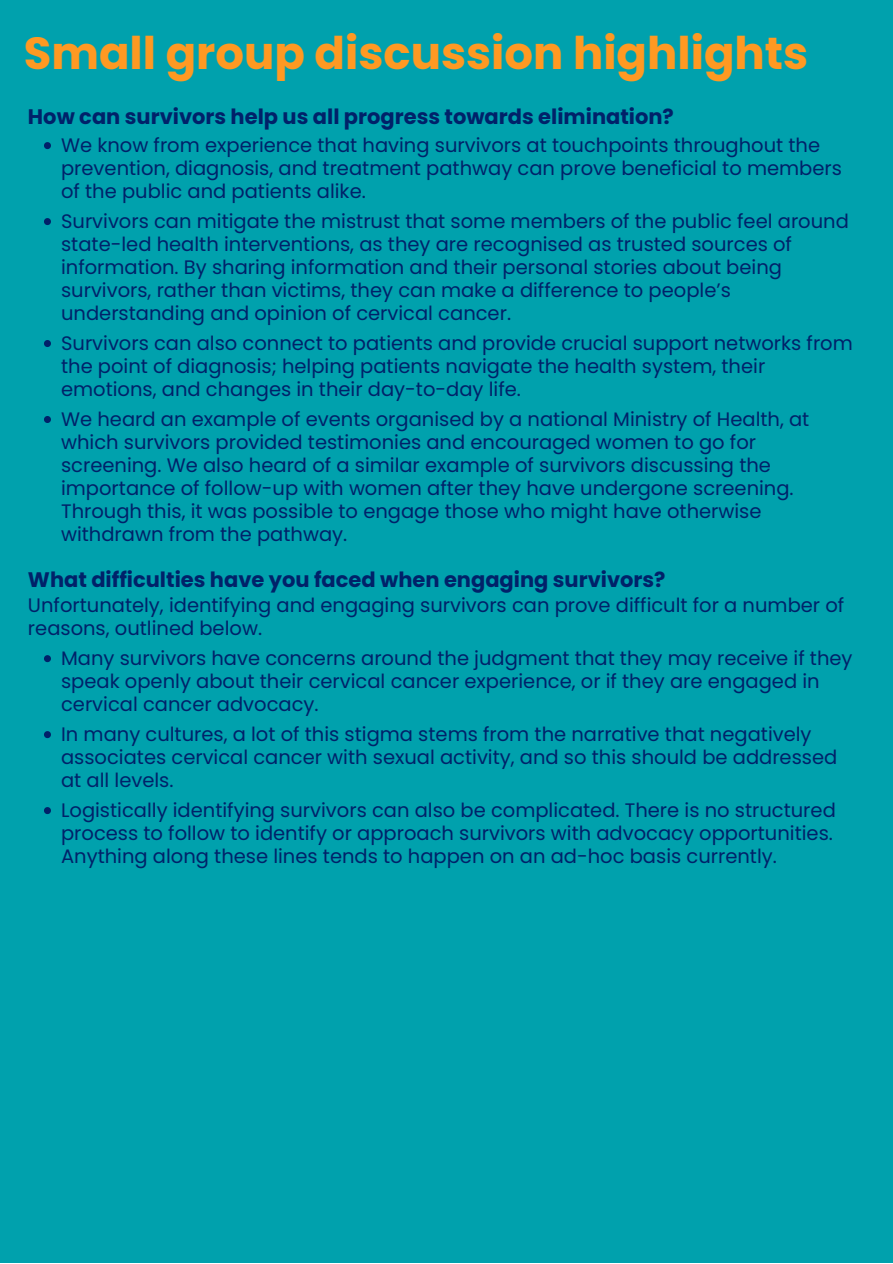
<style>
.page{position:relative;width:893px;height:1264px;background:#fff}
.page>*{position:absolute;margin:0;border:0;box-sizing:border-box;transform-origin:0 0}
.t1{font:700 45px "Poppins";color:#f92}
.t2{font:700 21px "Poppins";color:#012169}
.t3{font:19.5px/23px "Poppins";color:#012169}
</style>
<div class="page">
<div style="left:0;top:0;width:892px;height:1262px;background:#00a1ad"></div>
<svg style="left:44px;top:142px;width:7px;height:7px"></svg>
<svg style="left:44px;top:218px;width:7px;height:7px"></svg>
<svg style="left:44px;top:340px;width:7px;height:7px"></svg>
<svg style="left:44px;top:416px;width:7px;height:7px"></svg>
<svg style="left:44px;top:655px;width:7px;height:7px"></svg>
<svg style="left:44px;top:731px;width:7px;height:7px"></svg>
<svg style="left:44px;top:807px;width:7px;height:7px"></svg>
<p class="t1" style="left:24px;top:22px;width:786px">Small group discussion highlights</p>
<p class="t2" style="left:28px;top:102px;width:647px">How can survivors help us all progress towards elimination?</p>
<p class="t3" style="left:61px;top:134px;width:782px">We know from experience that having survivors at touchpoints throughout the prevention, diagnosis, and treatment pathway can prove beneficial to members of the public and patients alike.</p>
<p class="t3" style="left:61px;top:210px;width:789px">Survivors can mitigate the mistrust that some members of the public feel around state-led health interventions, as they are recognised as trusted sources of information. By sharing information and their personal stories about being survivors, rather than victims, they can make a difference to people’s understanding and opinion of cervical cancer.</p>
<p class="t3" style="left:61px;top:332px;width:793px">Survivors can also connect to patients and provide crucial support networks from the point of diagnosis; helping patients navigate the health system, their emotions, and changes in their day-to-day life.</p>
<p class="t3" style="left:61px;top:407px;width:749px">We heard an example of events organised by a national Ministry of Health, at which survivors provided testimonies and encouraged women to go for screening. We also heard of a similar example of survivors discussing the importance of follow-up with women after they have undergone screening.<br>Through this, it was possible to engage those who might have otherwise withdrawn from the pathway.</p>
<p class="t2" style="left:28px;top:565px;width:639px">What difficulties have you faced when engaging survivors?</p>
<p class="t3" style="left:28px;top:594px;width:817px">Unfortunately, identifying and engaging survivors can prove difficult for a number of reasons, outlined below.</p>
<p class="t3" style="left:61px;top:647px;width:793px">Many survivors have concerns around the judgment that they may receive if they speak openly about their cervical cancer experience, or if they are engaged in cervical cancer advocacy.</p>
<p class="t3" style="left:61px;top:722px;width:777px">In many cultures, a lot of this stigma stems from the narrative that negatively associates cervical cancer with sexual activity, and so this should be addressed at all levels.</p>
<p class="t3" style="left:61px;top:798px;width:776px">Logistically identifying survivors can also be complicated. There is no structured process to follow to identify or approach survivors with advocacy opportunities.<br>Anything along these lines tends to happen on an ad-hoc basis currently.</p>
</div>
